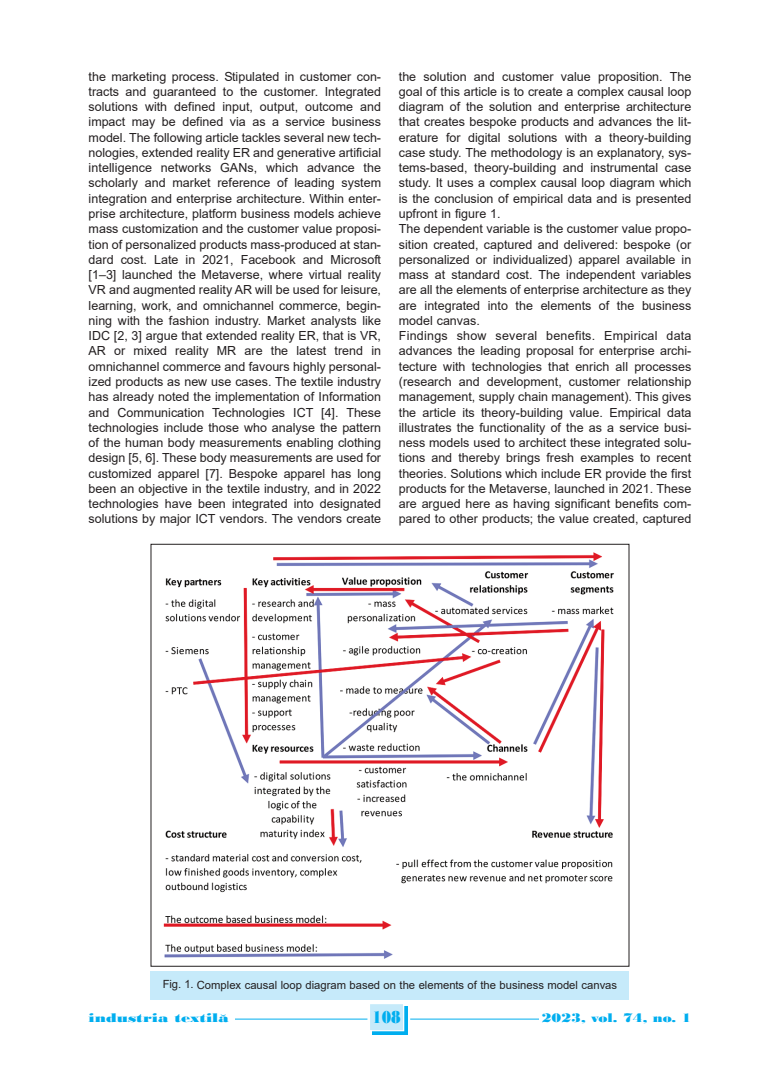
<style>
.page{position:relative;width:780px;height:1088px;background:#fff}
.page>*{position:absolute;margin:0;border:0;box-sizing:border-box;transform-origin:0 0}
.t1{font:18.12px "Bodoni MT Black";color:#00aeef;scale:.8 1}
.t2{font:13.12px "Bodoni MT Black";color:#00aeef;scale:1.3 1}
.t3{font:13.12px "Bodoni MT Black";color:#00aeef;scale:1.14 1}
.t4{font:12.5px/15.2px "Arial";color:#231f20;text-align:justify}
.t5{font:11.25px "Arial";color:#231f20}
.s1{font-size:15px}
</style>
<div class="page">
<svg style="left:372px;top:1006px;width:36px;height:29px"></svg>
<div style="left:370px;top:1004px;width:33px;height:26px;background:#c6eafa"></div>
<hr style="left:225px;top:1019px;width:142px;height:1px;background:#00aeef">
<hr style="left:410px;top:1019px;width:139px;height:1px;background:#00aeef">
<div style="left:89px;top:1012px;width:146px;height:14px;background:#fff"></div>
<div style="left:539px;top:1012px;width:152px;height:14px;background:#fff"></div>
<div style="left:151px;top:971px;width:478px;height:28px;background:#c6eafa"></div>
<img style="left:163px;top:552px;width:451px;height:407px">
<p class="t4" style="left:89px;top:69px;width:294px">the marketing process. Stipulated in customer con&shy;tracts and guaranteed to the customer. Integrated solutions with defined input, output, outcome and impact may be defined via as a service business model. The following article tackles several new tech&shy;nologies, extended reality ER and generative artificial intelligence networks GANs, which advance the scholarly and market reference of leading system integration and enterprise architecture. Within enter&shy;prise architecture, platform business models achieve mass customization and the customer value proposi&shy;tion of personalized products mass-produced at stan&shy;dard cost. Late in 2021, Facebook and Microsoft [1–3] launched the Metaverse, where virtual reality VR and augmented reality AR will be used for leisure, learning, work, and omnichannel commerce, begin&shy;ning with the fashion industry. Market analysts like IDC [2, 3] argue that extended reality ER, that is VR, AR or mixed reality MR are the latest trend in omnichannel commerce and favours highly personal&shy;ized products as new use cases. The textile industry has already noted the implementation of Information and Communication Technologies ICT [4]. These technologies include those who analyse the pattern of the human body measurements enabling clothing design [5, 6]. These body measurements are used for customized apparel [7]. Bespoke apparel has long been an objective in the textile industry, and in 2022 technologies have been integrated into designated solutions by major ICT vendors. The vendors create</p>
<p class="t4" style="left:399px;top:69px;width:294px;text-align:left">the solution and customer value proposition. The goal of this article is to create a complex causal loop diagram of the solution and enterprise architecture that creates bespoke products and advances the lit&shy;erature for digital solutions with a theory-building case study. The methodology is an explanatory, sys&shy;tems-based, theory-building and instrumental case study. It uses a complex causal loop diagram which is the conclusion of empirical data and is presented upfront in figure 1.<br>The dependent variable is the customer value propo&shy;sition created, captured and delivered: bespoke (or personalized or individualized) apparel available in mass at standard cost. The independent variables are all the elements of enterprise architecture as they are integrated into the elements of the business model canvas.<br>Findings show several benefits. Empirical data advances the leading proposal for enterprise archi&shy;tecture with technologies that enrich all processes (research and development, customer relationship management, supply chain management). This gives the article its theory-building value. Empirical data illustrates the functionality of the as a service busi&shy;ness models used to architect these integrated solu&shy;tions and thereby brings fresh examples to recent theories. Solutions which include ER provide the first products for the Metaverse, launched in 2021. These are argued here as having significant benefits com&shy;pared to other products; the value created, captured</p>
<p class="t5" style="left:163px;top:978px;width:456px">Fig. 1. Complex causal loop diagram based on the elements of the business model canvas</p>
<p class="t2" style="left:89px;top:1010px;width:109px">industria textila<span class="s1">˘</span></p>
<h1 class="t1" style="left:372px;top:1006px;width:37px">108</h1>
<p class="t3" style="left:541px;top:1010px;width:133px">2023, vol. 74, no. 1</p>
</div>
